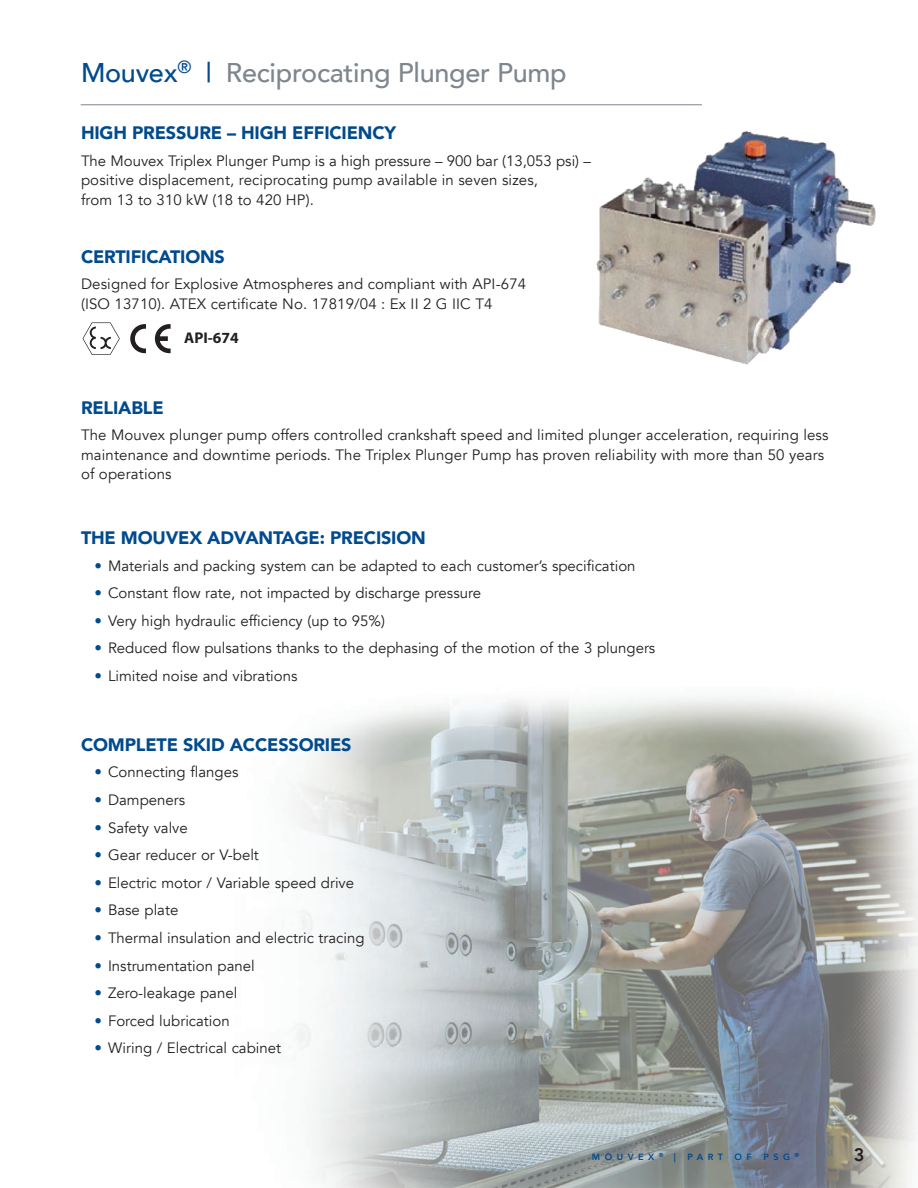
<style>
.page{position:relative;width:918px;height:1188px;background:#fff}
.page>*{position:absolute;margin:0;border:0;box-sizing:border-box;transform-origin:0 0}
.t1{font:500 27px "Avenir";letter-spacing:-.01em;color:#7e868d}
.t2{font:900 18px "Avenir";letter-spacing:-.01em;color:#004a8d}
.t3{font:800 18px "Avenir";color:#231f20}
.t4{font:700 15.6px "Myriad Pro";color:#231f20}
.t5{font:15px/19.5px "Avenir";color:#231f20}
.t6{font:800 9px "Avenir";letter-spacing:.5em;color:#004a8d}
.s1{color:#004a8d}
</style>
<div class="page">
<img style="left:293px;top:697px;width:625px;height:491px">
<img style="left:572px;top:105px;width:304px;height:260px">
<hr style="left:81px;top:104px;width:621px;height:1px;background:#7e868d">
<svg style="left:83px;top:322px;width:37px;height:33px"></svg>
<svg style="left:130px;top:324px;width:16px;height:29px"></svg>
<svg style="left:155px;top:324px;width:16px;height:29px"></svg>
<h1 class="t1" style="left:81px;top:49px;width:487px"><span class="s1">Mouvex</span><sup>®</sup> <span class="s1">|</span> Reciprocating Plunger Pump</h1>
<p class="t2" style="left:81px;top:118px;width:317px">HIGH PRESSURE – HIGH EFFICIENCY</p>
<p class="t5" style="left:81px;top:151px;width:511px">The Mouvex Triplex Plunger Pump is a high pressure – 900 bar (13,053 psi) – positive displacement, reciprocating pump available in seven sizes,<br>from 13 to 310 kW (18 to 420 HP).</p>
<p class="t2" style="left:81px;top:242px;width:145px">CERTIFICATIONS</p>
<p class="t5" style="left:81px;top:275px;width:447px">Designed for Explosive Atmospheres and compliant with API-674 (ISO 13710). ATEX certificate No. 17819/04 : Ex II 2 G IIC T4</p>
<p class="t4" style="left:184px;top:327px;width:56px">API-674</p>
<p class="t2" style="left:81px;top:392px;width:84px">RELIABLE</p>
<p class="t5" style="left:81px;top:426px;width:749px">The Mouvex plunger pump offers controlled crankshaft speed and limited plunger acceleration, requiring less maintenance and downtime periods. The Triplex Plunger Pump has proven reliability with more than 50 years of operations</p>
<p class="t2" style="left:81px;top:523px;width:346px">THE MOUVEX ADVANTAGE: PRECISION</p>
<p class="t5" style="left:94px;top:556px;width:543px"><span class="s1">•</span> Materials and packing system can be adapted to each customer’s specification</p>
<p class="t5" style="left:94px;top:584px;width:388px"><span class="s1">•</span> Constant flow rate, not impacted by discharge pressure</p>
<p class="t5" style="left:94px;top:611px;width:292px"><span class="s1">•</span> Very high hydraulic efficiency (up to 95%)</p>
<p class="t5" style="left:94px;top:639px;width:562px"><span class="s1">•</span> Reduced flow pulsations thanks to the dephasing of the motion of the 3 plungers</p>
<p class="t5" style="left:94px;top:666px;width:205px"><span class="s1">•</span> Limited noise and vibrations</p>
<p class="t2" style="left:81px;top:729px;width:272px">COMPLETE SKID ACCESSORIES</p>
<p class="t5" style="left:94px;top:763px;width:145px"><span class="s1">•</span> Connecting flanges</p>
<p class="t5" style="left:94px;top:790px;width:92px"><span class="s1">•</span> Dampeners</p>
<p class="t5" style="left:94px;top:818px;width:95px"><span class="s1">•</span> Safety valve</p>
<p class="t5" style="left:94px;top:846px;width:166px"><span class="s1">•</span> Gear reducer or V-belt</p>
<p class="t5" style="left:94px;top:873px;width:261px"><span class="s1">•</span> Electric motor / Variable speed drive</p>
<p class="t5" style="left:94px;top:901px;width:85px"><span class="s1">•</span> Base plate</p>
<p class="t5" style="left:94px;top:928px;width:272px"><span class="s1">•</span> Thermal insulation and electric tracing</p>
<p class="t5" style="left:94px;top:956px;width:162px"><span class="s1">•</span> Instrumentation panel</p>
<p class="t5" style="left:94px;top:984px;width:144px"><span class="s1">•</span> Zero-leakage panel</p>
<p class="t5" style="left:94px;top:1011px;width:137px"><span class="s1">•</span> Forced lubrication</p>
<p class="t5" style="left:94px;top:1039px;width:188px"><span class="s1">•</span> Wiring / Electrical cabinet</p>
<p class="t6" style="left:592px;top:1149px;width:85px">MOUVEX <sup>®</sup> |</p>
<p class="t6" style="left:687px;top:1149px;width:37px">PART</p>
<p class="t6" style="left:735px;top:1149px;width:19px">O F</p>
<p class="t6" style="left:763px;top:1149px;width:37px">PSG <sup>®</sup></p>
<p class="t3" style="left:854px;top:1140px;width:12px">3</p>
</div>
